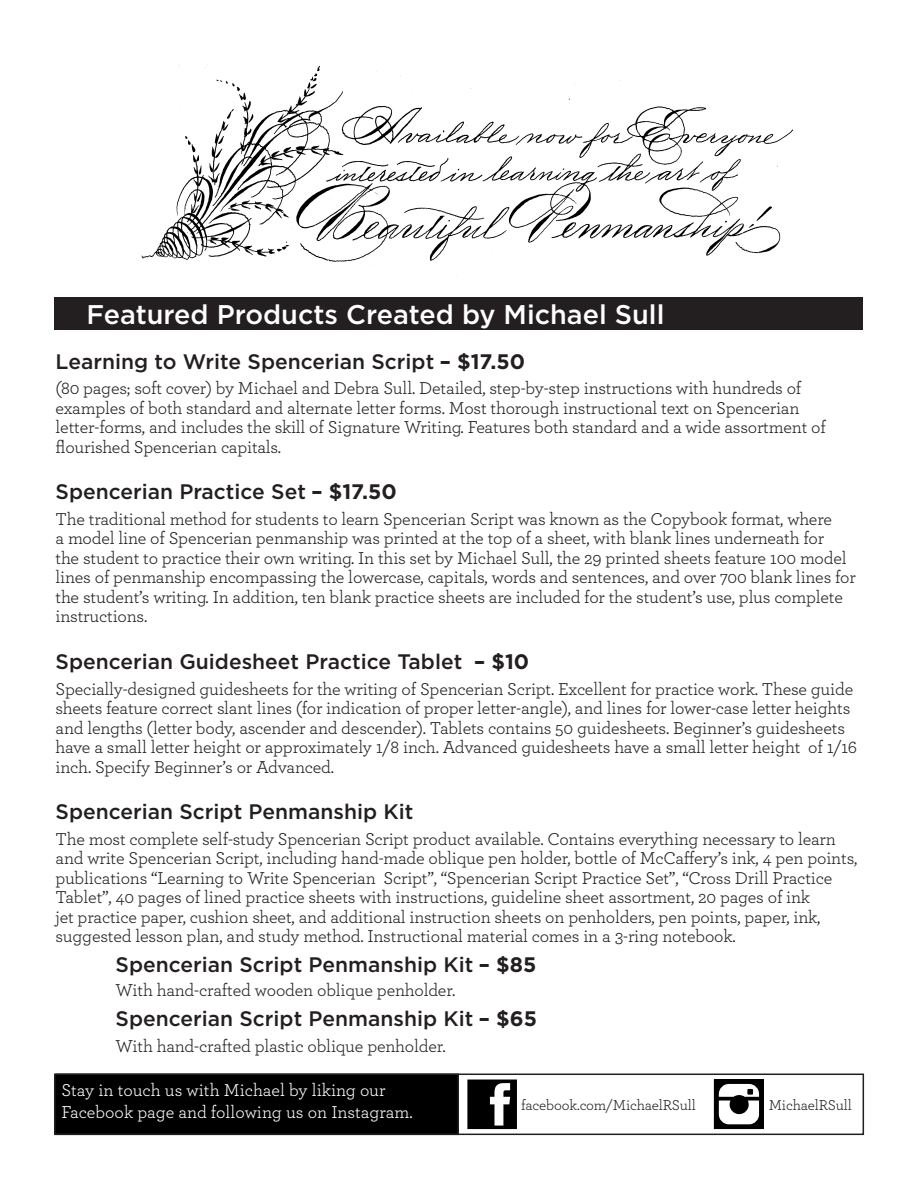
<style>
.page{position:relative;width:918px;height:1188px;background:#fff}
.page>*{position:absolute;margin:0;border:0;box-sizing:border-box;transform-origin:0 0}
.t1{font:500 27px "Gotham";color:#fff}
.t2{font:500 21px "Gotham";color:#231f20}
.t3{font:18px/19.5px "Archer";letter-spacing:-.01em;color:#231f20}
.t4{font:18px/21.6px "Archer";color:#fff}
.t5{font:15px "Archer";letter-spacing:-.01em;color:#231f20}
.s1{font-weight:700}
</style>
<div class="page">
<div style="left:54px;top:297px;width:808px;height:32px;background:#231f20"></div>
<svg style="left:467px;top:1080px;width:50px;height:49px"></svg>
<svg style="left:714px;top:1080px;width:49px;height:49px"></svg>
<div style="left:56px;top:1074px;width:808px;height:61px;border:2px solid #231f20"></div>
<div style="left:55px;top:1074px;width:403px;height:60px;background:#000"></div>
<div style="left:54px;top:1074px;width:405px;height:61px;border:2px solid #231f20"></div>
<img style="left:141px;top:64px;width:653px;height:201px">
<p class="t1" style="left:86px;top:297px;width:580px">Featured Products Created by Michael Sull</p>
<p class="t2" style="left:56px;top:347px;width:471px">Learning to Write Spencerian Script <span class="s1">– $17.50</span></p>
<p class="t3" style="left:56px;top:377px;width:772px">(80 pages; soft cover) by Michael and Debra Sull. Detailed, step-by-step instructions with hundreds of examples of both standard and alternate letter forms. Most thorough instructional text on Spencerian letter-forms, and includes the skill of Signature Writing. Features both standard and a wide assortment of flourished Spencerian capitals.</p>
<p class="t2" style="left:56px;top:478px;width:343px">Spencerian Practice Set <span class="s1">– $17.50</span></p>
<p class="t3" style="left:56px;top:508px;width:802px">The traditional method for students to learn Spencerian Script was known as the Copybook format, where<br>a model line of Spencerian penmanship was printed at the top of a sheet, with blank lines underneath for<br>the student to practice their own writing. In this set by Michael Sull, the 29 printed sheets feature 100 model lines of penmanship encompassing the lowercase, capitals, words and sentences, and over 700 blank lines for the student’s writing. In addition, ten blank practice sheets are included for the student’s use, plus complete instructions.</p>
<p class="t2" style="left:56px;top:648px;width:475px">Spencerian Guidesheet Practice Tablet <span class="s1">– $10</span></p>
<p class="t3" style="left:56px;top:678px;width:803px">Specially-designed guidesheets for the writing of Spencerian Script. Excellent for practice work. These guide sheets feature correct slant lines (for indication of proper letter-angle), and lines for lower-case letter heights and lengths (letter body, ascender and descender). Tablets contains 50 guidesheets. Beginner’s guidesheets have a small letter height or approximately 1/8 inch. Advanced guidesheets have a small letter height of 1/16 inch. Specify Beginner’s or Advanced.</p>
<p class="t2" style="left:56px;top:798px;width:359px">Spencerian Script Penmanship Kit</p>
<p class="t3" style="left:56px;top:828px;width:803px">The most complete self-study Spencerian Script product available. Contains everything necessary to learn and write Spencerian Script, including hand-made oblique pen holder, bottle of McCaffery’s ink, 4 pen points, publications “Learning to Write Spencerian Script”, “Spencerian Script Practice Set”, “Cross Drill Practice Tablet”, 40 pages of lined practice sheets with instructions, guideline sheet assortment, 20 pages of ink<br>jet practice paper, cushion sheet, and additional instruction sheets on penholders, pen points, paper, ink, suggested lesson plan, and study method. Instructional material comes in a 3-ring notebook.</p>
<p class="t2" style="left:116px;top:951px;width:422px">Spencerian Script Penmanship Kit <span class="s1">– $85</span></p>
<p class="t3" style="left:116px;top:980px;width:341px">With hand-crafted wooden oblique penholder.</p>
<p class="t2" style="left:116px;top:1005px;width:423px">Spencerian Script Penmanship Kit <span class="s1">– $65</span></p>
<p class="t3" style="left:116px;top:1035px;width:332px">With hand-crafted plastic oblique penholder.</p>
<p class="t4" style="left:61px;top:1078px;width:353px">Stay in touch us with Michael by liking our<br>Facebook page and following us on Instagram.</p>
<p class="t5" style="left:521px;top:1094px;width:176px">facebook.com/MichaelRSull</p>
<p class="t5" style="left:769px;top:1094px;width:85px">MichaelRSull</p>
</div>
